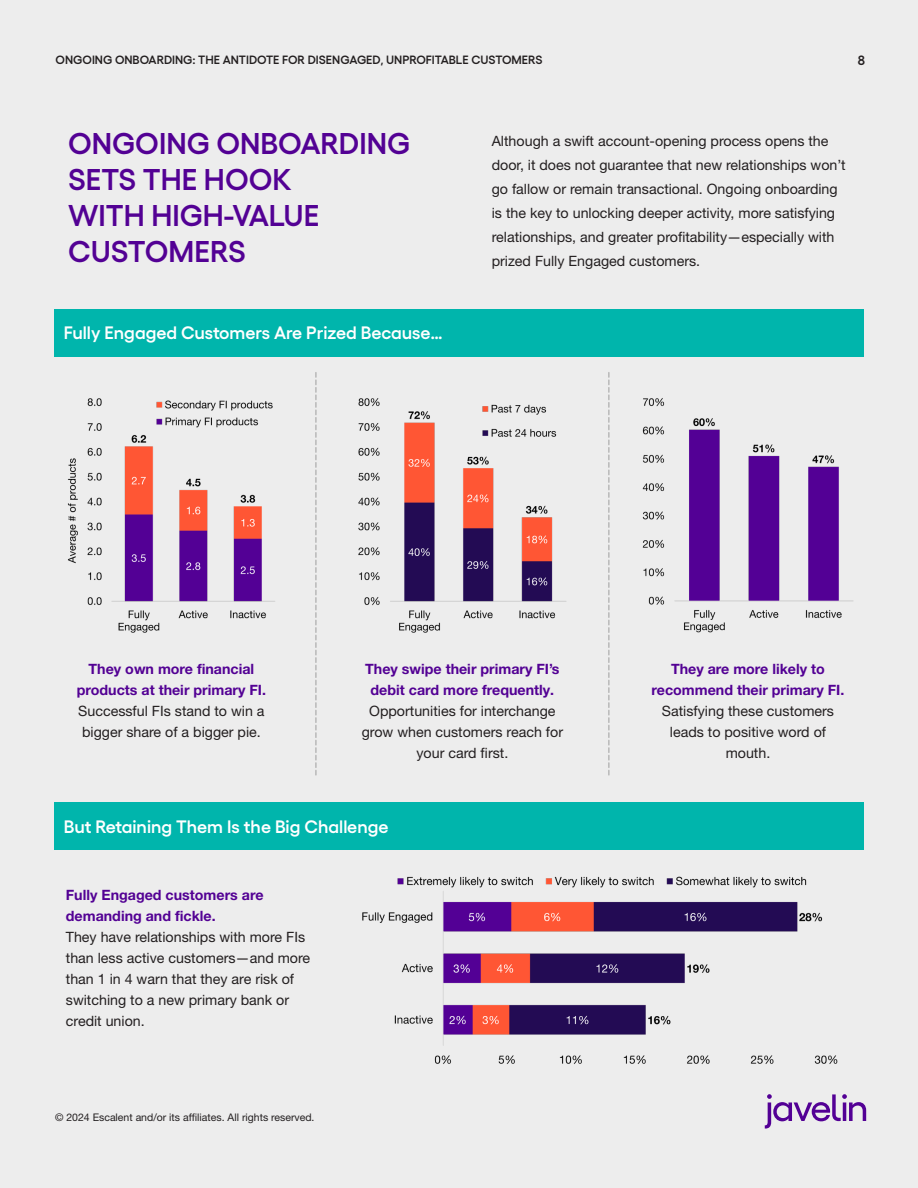
<style>
.page{position:relative;width:918px;height:1188px;background:#ededed}
.page>*{position:absolute;margin:0;border:0;box-sizing:border-box;transform-origin:0 0}
.t1{font:600 30px "Yellix";color:#530194}
.t2{font:600 18px "Yellix";color:#fff}
.Paragraph_Style_1{font:14.25px/21px "Helvetica Neue LT Pro";color:#231f20}
.Paragraph_Style_1-2{font:700 14.25px/21px "Helvetica Neue LT Pro";color:#530194;text-align:center}
.t3{font:600 13.5px "Yellix";color:#231f20}
.t4{font:600 12px "Yellix";color:#231f20}
.t5{font:10.5px "Helvetica Neue LT Pro";color:#231f20}
.s1{font-weight:700;color:#530194}
</style>
<div class="page">
<svg style="left:765px;top:1094px;width:101px;height:35px"></svg>
<div style="left:54px;top:309px;width:810px;height:47px;background:#00b5ac"></div>
<div style="left:54px;top:802px;width:810px;height:48px;background:#00b5ac"></div>
<img style="left:68px;top:398px;width:207px;height:235px">
<img style="left:358px;top:398px;width:209px;height:235px">
<img style="left:643px;top:398px;width:210px;height:235px">
<img style="left:362px;top:876px;width:476px;height:188px">
<svg style="left:315px;top:373px;width:2px;height:402px"></svg>
<svg style="left:608px;top:373px;width:2px;height:402px"></svg>
<p class="t4" style="left:56px;top:50px;width:488px">ONGOING ONBOARDING: THE ANTIDOTE FOR DISENGAGED, UNPROFITABLE CUSTOMERS</p>
<p class="t3" style="left:858px;top:50px;width:9px">8</p>
<p class="t1" style="left:68px;top:120px;width:344px">ONGOING ONBOARDING</p>
<p class="t1" style="left:68px;top:156px;width:226px">SETS THE HOOK</p>
<p class="t1" style="left:68px;top:192px;width:253px">WITH HIGH-VALUE</p>
<p class="t1" style="left:68px;top:228px;width:179px">CUSTOMERS</p>
<p class="t2" style="left:64px;top:318px;width:380px">Fully Engaged Customers Are Prized Because…</p>
<p class="Paragraph_Style_1" style="left:492px;top:128px;width:355px;line-height:24px">Although a swift account-opening process opens the door, it does not guarantee that new relationships won’t go fallow or remain transactional. Ongoing onboarding is the key to unlocking deeper activity, more satisfying relationships, and greater profitability—especially with prized Fully Engaged customers.</p>
<p class="Paragraph_Style_1-2" style="left:77px;top:659px;width:191px">They own more financial products at their primary FI.</p>
<p class="Paragraph_Style_1" style="left:78px;top:701px;width:188px">Successful FIs stand to win a bigger share of a bigger pie.</p>
<p class="Paragraph_Style_1" style="left:362px;top:659px;width:203px;text-align:center"><span class="s1">They swipe their primary FI’s debit card more frequently.<br></span>Opportunities for interchange grow when customers reach for your card first.</p>
<p class="Paragraph_Style_1-2" style="left:652px;top:659px;width:194px">They are more likely to recommend their primary FI.</p>
<p class="Paragraph_Style_1" style="left:662px;top:701px;width:174px;text-align:center">Satisfying these customers leads to positive word of mouth.</p>
<p class="t2" style="left:64px;top:812px;width:326px">But Retaining Them Is the Big Challenge</p>
<p class="Paragraph_Style_1-2" style="left:66px;top:885px;width:199px;text-align:left">Fully Engaged customers are demanding and fickle.</p>
<p class="Paragraph_Style_1" style="left:66px;top:927px;width:246px">They have relationships with more FIs than less active customers—and more than 1 in 4 warn that they are risk of switching to a new primary bank or credit union.</p>
<p class="t5" style="left:55px;top:1111px;width:261px">© 2024 Escalent and/or its affiliates. All rights reserved.</p>
</div>
